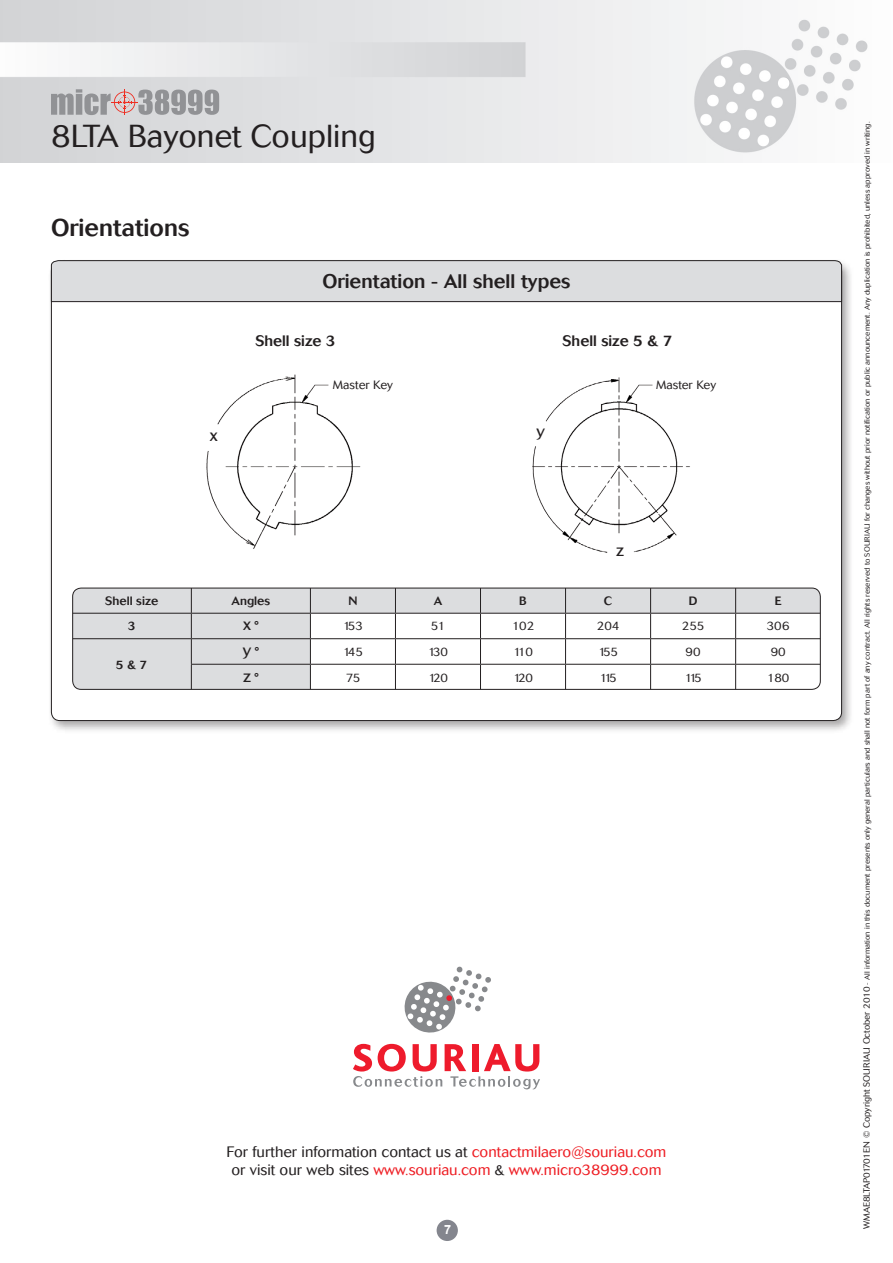
<style>
.page{position:relative;width:893px;height:1263px;background:#fff}
.page>*{position:absolute;margin:0;border:0;box-sizing:border-box;transform-origin:0 0}
.t1{font:300 31.5px "Cosmos";color:#231f20}
.t2{font:500 24px "Cosmos";color:#231f20}
.t3{font:500 19.5px "Cosmos";color:#231f20}
.t4{font:300 15px/18px "Cosmos";color:#ee1d23;text-align:center}
.t5{font:500 15px "Cosmos";color:#231f20}
.t6{font:700 12.75px "Arial";color:#fff}
.t7{font:300 12px "Cosmos";color:#231f20}
.t8{font:500 12px "Cosmos";color:#231f20}
.t9{font:300 7.5px "Cosmos";color:#231f20}
.s1{color:#231f20}
.s2{font-size:9px}
</style>
<div class="page">
<img style="left:0;top:0;width:868px;height:163px">
<div style="left:437px;top:1220px;width:21px;height:21px;background:#84868e;border-radius:50%"></div>
<svg style="left:51px;top:89px;width:168px;height:26px;background:#b2aeb0"></svg>
<div style="left:47px;top:258px;width:807px;height:476px;background:#231f20;opacity:.4"></div>
<div style="left:51px;top:263px;width:791px;height:457px;background:#fff;border-radius:9px"></div>
<svg style="left:51px;top:260px;width:791px;height:42px;background:#d3d4d6"></svg>
<div style="left:73px;top:588px;width:237px;height:101px;background:#dcdddf"></div>
<hr style="left:73px;top:613px;width:118px;height:1px;background:#231f20">
<hr style="left:191px;top:613px;width:119px;height:1px;background:#231f20">
<hr style="left:73px;top:638px;width:118px;height:1px;background:#231f20">
<hr style="left:191px;top:638px;width:119px;height:1px;background:#231f20">
<hr style="left:191px;top:664px;width:119px;height:1px;background:#231f20">
<svg style="left:191px;top:590px;width:1px;height:98px"></svg>
<svg style="left:310px;top:588px;width:510px;height:101px"></svg>
<hr style="left:395px;top:638px;width:85px;height:1px;background:#231f20">
<hr style="left:480px;top:638px;width:86px;height:1px;background:#231f20">
<hr style="left:566px;top:638px;width:85px;height:1px;background:#231f20">
<hr style="left:651px;top:638px;width:85px;height:1px;background:#231f20">
<hr style="left:736px;top:638px;width:84px;height:1px;background:#231f20">
<hr style="left:310px;top:664px;width:85px;height:1px;background:#231f20">
<hr style="left:395px;top:664px;width:85px;height:1px;background:#231f20">
<hr style="left:480px;top:664px;width:86px;height:1px;background:#231f20">
<hr style="left:566px;top:664px;width:85px;height:1px;background:#231f20">
<hr style="left:651px;top:664px;width:85px;height:1px;background:#231f20">
<hr style="left:736px;top:664px;width:84px;height:1px;background:#231f20">
<div style="left:72px;top:588px;width:749px;height:102px;border:1px solid #231f20;border-radius:9px"></div>
<img style="left:206px;top:374px;width:484px;height:179px">
<svg style="left:353px;top:1044px;width:187px;height:45px"></svg>
<svg style="left:404px;top:967px;width:87px;height:66px"></svg>
<h1 class="t1" style="left:51px;top:118px;width:326px">8LTA Bayonet Coupling</h1>
<h2 class="t2" style="left:51px;top:214px;width:140px">Orientations</h2>
<h3 class="t3" style="left:322px;top:270px;width:250px">Orientation - All shell types</h3>
<h3 class="t5" style="left:255px;top:332px;width:82px">Shell size 3</h3>
<h3 class="t5" style="left:563px;top:332px;width:112px">Shell size 5 &amp; 7</h3>
<h3 class="t7" style="left:333px;top:377px;width:61px">Master Key</h3>
<h3 class="t7" style="left:656px;top:377px;width:61px">Master Key</h3>
<h3 class="t8" style="left:210px;top:430px;width:10px">X</h3>
<h3 class="t8" style="left:537px;top:426px;width:10px">Y</h3>
<h3 class="t8" style="left:616px;top:545px;width:10px">Z</h3>
<h3 class="t8" style="left:105px;top:594px;width:55px">Shell size</h3>
<h3 class="t8" style="left:232px;top:594px;width:40px">Angles</h3>
<h3 class="t8" style="left:348px;top:594px;width:10px">N</h3>
<h3 class="t8" style="left:434px;top:594px;width:10px">A</h3>
<h3 class="t8" style="left:519px;top:594px;width:9px">B</h3>
<h3 class="t8" style="left:604px;top:594px;width:10px">C</h3>
<h3 class="t8" style="left:689px;top:594px;width:10px">D</h3>
<h3 class="t8" style="left:775px;top:594px;width:8px">E</h3>
<h3 class="t8" style="left:128px;top:619px;width:9px">3</h3>
<h3 class="t8" style="left:243px;top:619px;width:17px">X °</h3>
<h3 class="t7" style="left:343px;top:619px;width:22px">153</h3>
<h3 class="t7" style="left:431px;top:619px;width:16px">51</h3>
<h3 class="t7" style="left:512px;top:619px;width:24px">102</h3>
<h3 class="t7" style="left:597px;top:619px;width:24px">204</h3>
<h3 class="t7" style="left:682px;top:619px;width:24px">255</h3>
<h3 class="t7" style="left:767px;top:619px;width:24px">306</h3>
<h3 class="t8" style="left:116px;top:658px;width:33px">5 &amp; 7</h3>
<h3 class="t8" style="left:243px;top:645px;width:18px">Y °</h3>
<h3 class="t7" style="left:343px;top:645px;width:22px">145</h3>
<h3 class="t7" style="left:428px;top:645px;width:22px">130</h3>
<h3 class="t7" style="left:513px;top:645px;width:21px">110</h3>
<h3 class="t7" style="left:598px;top:645px;width:22px">155</h3>
<h3 class="t7" style="left:686px;top:645px;width:16px">90</h3>
<h3 class="t7" style="left:771px;top:645px;width:16px">90</h3>
<h3 class="t8" style="left:243px;top:670px;width:17px">Z °</h3>
<h3 class="t7" style="left:346px;top:670px;width:16px">75</h3>
<h3 class="t7" style="left:428px;top:670px;width:22px">120</h3>
<h3 class="t7" style="left:513px;top:670px;width:22px">120</h3>
<h3 class="t7" style="left:599px;top:670px;width:19px">115</h3>
<h3 class="t7" style="left:684px;top:670px;width:19px">115</h3>
<h3 class="t7" style="left:767px;top:670px;width:24px">180</h3>
<h3 class="t4" style="left:227px;top:1142px;width:441px"><span class="s1">For further information contact us at</span> contactmilaero@souriau.com <span class="s1">or visit our web sites</span> www.souriau.com <span class="s1">&amp;</span> www.micro38999.com</h3>
<h3 class="t6" style="left:444px;top:1221px;width:9px">7</h3>
<p class="t9" style="left:863px;top:1229px;width:1109px;rotate:-90deg"><span class="s2">WMAE8LTAP01701EN © Copyright SOURIAU October 2010</span> - All information in this document presents only general particulars and shall not form part of any contract. All rights reserved to SOURIAU for changes without prior notification or public announcement. Any duplication is prohibited, unless approved in writing.</p>
</div>
